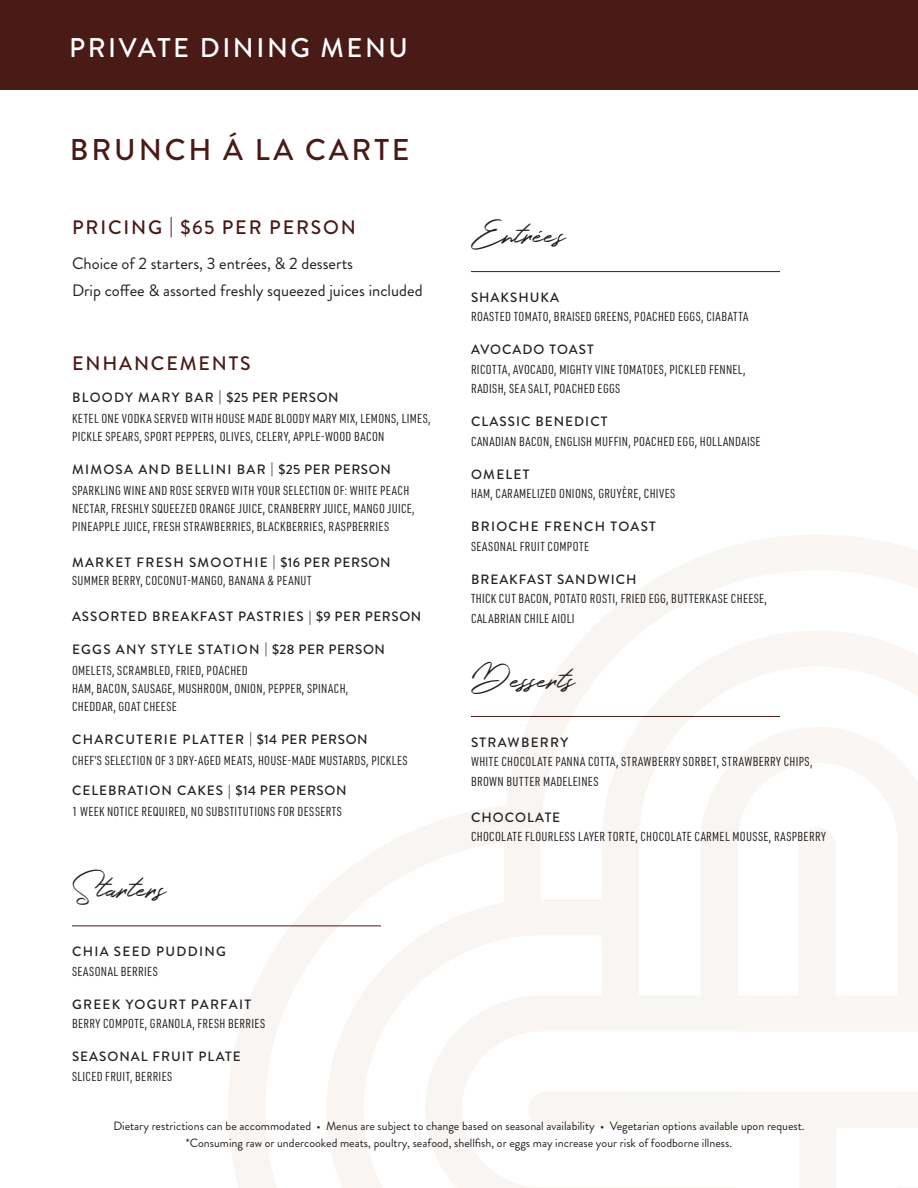
<style>
.page{position:relative;width:918px;height:1188px;background:#fff}
.page>*{position:absolute;margin:0;border:0;box-sizing:border-box;transform-origin:0 0}
.t1{font:37.5px "Holland";letter-spacing:.005em;color:#231f20}
.dish_title{font:500 30px "Brandon Grotesque";letter-spacing:.095em;color:#4a1a16}
.t2{font:500 27px "Brandon Grotesque";letter-spacing:.095em;color:#fff}
.medium_section_title{font:500 19.5px "Brandon Grotesque";letter-spacing:.095em;color:#4a1a16}
.chef_info{font:16.5px "Brandon Grotesque";color:#231f20}
.chef_info-2{font:500 13.5px "Brandon Grotesque";letter-spacing:.095em;color:#231f20}
.chef_info-3{font:500 13.5px "Brandon Grotesque";letter-spacing:.075em;color:#231f20}
.dish_title-2{font:500 13.5px "Brandon Grotesque";letter-spacing:.075em;color:#231f20}
.dish_title-3{font:500 13.5px "Brandon Grotesque";letter-spacing:.095em;color:#231f20}
.description{font:500 13.5px "Brandon Grotesque";letter-spacing:.075em;color:#231f20}
.chef_info-4{font:12.75px/18px "URWDIN Cond";letter-spacing:.025em;color:#231f20}
.description-2{font:12.75px/19.5px "URWDIN Cond";letter-spacing:.025em;color:#231f20}
.chef_info-5{font:12px "Brandon Grotesque";color:#231f20}
</style>
<div class="page">
<div style="left:0;top:0;width:918px;height:90px;background:#4a1a16"></div>
<img style="left:228px;top:535px;width:690px;height:653px">
<hr style="left:72px;top:926px;width:309px;height:1px;background:#4a1a16">
<hr style="left:471px;top:716px;width:309px;height:1px;background:#4a1a16">
<hr style="left:471px;top:271px;width:309px;height:1px;background:#4a1a16">
<h3 class="t2" style="left:69px;top:29px;width:340px">PRIVATE DINING MENU</h3>
<p class="dish_title" style="left:70px;top:129px;width:341px">BRUNCH Á LA CARTE</p>
<p class="medium_section_title" style="left:72px;top:214px;width:285px">PRICING | $65 PER PERSON</p>
<p class="chef_info" style="left:72px;top:252px;width:283px">Choice of 2 starters, 3 entrées, &amp; 2 desserts</p>
<p class="chef_info" style="left:72px;top:279px;width:352px">Drip coffee &amp; assorted freshly squeezed juices included</p>
<p class="medium_section_title" style="left:72px;top:350px;width:180px">ENHANCEMENTS</p>
<p class="chef_info-3" style="left:72px;top:388px;width:268px">BLOODY MARY BAR | $25 PER PERSON</p>
<p class="chef_info-4" style="left:72px;top:409px;width:360px">KETEL ONE VODKA SERVED WITH HOUSE MADE BLOODY MARY MIX, LEMONS, LIMES,<br>PICKLE SPEARS, SPORT PEPPERS, OLIVES, CELERY, APPLE-WOOD BACON</p>
<p class="chef_info-2" style="left:72px;top:460px;width:320px">MIMOSA AND BELLINI BAR | $25 PER PERSON</p>
<p class="chef_info-4" style="left:72px;top:481px;width:344px">SPARKLING WINE AND ROSE SERVED WITH YOUR SELECTION OF: WHITE PEACH<br>NECTAR, FRESHLY SQUEEZED ORANGE JUICE, CRANBERRY JUICE, MANGO JUICE,<br>PINEAPPLE JUICE, FRESH STRAWBERRIES, BLACKBERRIES, RASPBERRIES</p>
<p class="chef_info-2" style="left:72px;top:553px;width:320px">MARKET FRESH SMOOTHIE | $16 PER PERSON</p>
<p class="chef_info-4" style="left:72px;top:571px;width:241px">SUMMER BERRY, COCONUT-MANGO, BANANA &amp; PEANUT</p>
<p class="chef_info-3" style="left:72px;top:607px;width:351px">ASSORTED BREAKFAST PASTRIES | $9 PER PERSON</p>
<p class="chef_info-2" style="left:72px;top:640px;width:315px">EGGS ANY STYLE STATION | $28 PER PERSON</p>
<p class="chef_info-4" style="left:72px;top:661px;width:278px">OMELETS, SCRAMBLED, FRIED, POACHED<br>HAM, BACON, SAUSAGE, MUSHROOM, ONION, PEPPER, SPINACH,<br>CHEDDAR, GOAT CHEESE</p>
<p class="chef_info-2" style="left:72px;top:730px;width:297px">CHARCUTERIE PLATTER | $14 PER PERSON</p>
<p class="chef_info-4" style="left:72px;top:751px;width:337px">CHEF’S SELECTION OF 3 DRY-AGED MEATS, HOUSE-MADE MUSTARDS, PICKLES</p>
<p class="chef_info-3" style="left:72px;top:781px;width:276px">CELEBRATION CAKES | $14 PER PERSON</p>
<p class="chef_info-4" style="left:72px;top:802px;width:271px">1 WEEK NOTICE REQUIRED, NO SUBSTITUTIONS FOR DESSERTS</p>
<p class="t1" style="left:72px;top:866px;width:96px">Starters</p>
<p class="dish_title-3" style="left:72px;top:942px;width:155px">CHIA SEED PUDDING</p>
<p class="description-2" style="left:72px;top:961px;width:87px">SEASONAL BERRIES</p>
<p class="dish_title-3" style="left:72px;top:995px;width:180px">GREEK YOGURT PARFAIT</p>
<p class="description-2" style="left:72px;top:1014px;width:195px">BERRY COMPOTE, GRANOLA, FRESH BERRIES</p>
<p class="dish_title-2" style="left:72px;top:1047px;width:170px">SEASONAL FRUIT PLATE</p>
<p class="description-2" style="left:72px;top:1066px;width:102px">SLICED FRUIT, BERRIES</p>
<p class="t1" style="left:471px;top:211px;width:96px">Entrees</p>
<p class="dish_title-2" style="left:471px;top:288px;width:90px">SHAKSHUKA</p>
<p class="description-2" style="left:471px;top:307px;width:279px">ROASTED TOMATO, BRAISED GREENS, POACHED EGGS, CIABATTA</p>
<p class="dish_title-2" style="left:471px;top:340px;width:124px">AVOCADO TOAST</p>
<p class="description-2" style="left:471px;top:359px;width:276px">RICOTTA, AVOCADO, MIGHTY VINE TOMATOES, PICKLED FENNEL,<br>RADISH, SEA SALT, POACHED EGGS</p>
<p class="dish_title-2" style="left:471px;top:412px;width:138px">CLASSIC BENEDICT</p>
<p class="description-2" style="left:471px;top:431px;width:291px">CANADIAN BACON, ENGLISH MUFFIN, POACHED EGG, HOLLANDAISE</p>
<p class="dish_title-2" style="left:471px;top:465px;width:60px">OMELET</p>
<p class="description-2" style="left:471px;top:484px;width:206px">HAM, CARAMELIZED ONIONS, GRUYÈRE, CHIVES</p>
<p class="dish_title-3" style="left:471px;top:517px;width:186px">BRIOCHE FRENCH TOAST</p>
<p class="description-2" style="left:471px;top:536px;width:120px">SEASONAL FRUIT COMPOTE</p>
<p class="dish_title-2" style="left:471px;top:570px;width:167px">BREAKFAST SANDWICH</p>
<p class="description-2" style="left:471px;top:589px;width:298px">THICK CUT BACON, POTATO ROSTI, FRIED EGG, BUTTERKASE CHEESE,<br>CALABRIAN CHILE AIOLI</p>
<p class="t1" style="left:471px;top:656px;width:106px">Desserts</p>
<p class="dish_title-3" style="left:471px;top:733px;width:99px">STRAWBERRY</p>
<p class="description-2" style="left:471px;top:752px;width:343px">WHITE CHOCOLATE PANNA COTTA, STRAWBERRY SORBET, STRAWBERRY CHIPS,<br>BROWN BUTTER MADELEINES</p>
<p class="description" style="left:471px;top:808px;width:91px">CHOCOLATE</p>
<p class="description-2" style="left:471px;top:827px;width:356px">CHOCOLATE FLOURLESS LAYER TORTE, CHOCOLATE CARMEL MOUSSE, RASPBERRY</p>
<p class="chef_info-5" style="left:113px;top:1118px;width:693px">Dietary restrictions can be accommodated • Menus are subject to change based on seasonal availability • Vegetarian options available upon request.</p>
<p class="chef_info-5" style="left:186px;top:1135px;width:548px">*Consuming raw or undercooked meats, poultry, seafood, shellfish, or eggs may increase your risk of foodborne illness.</p>
</div>
